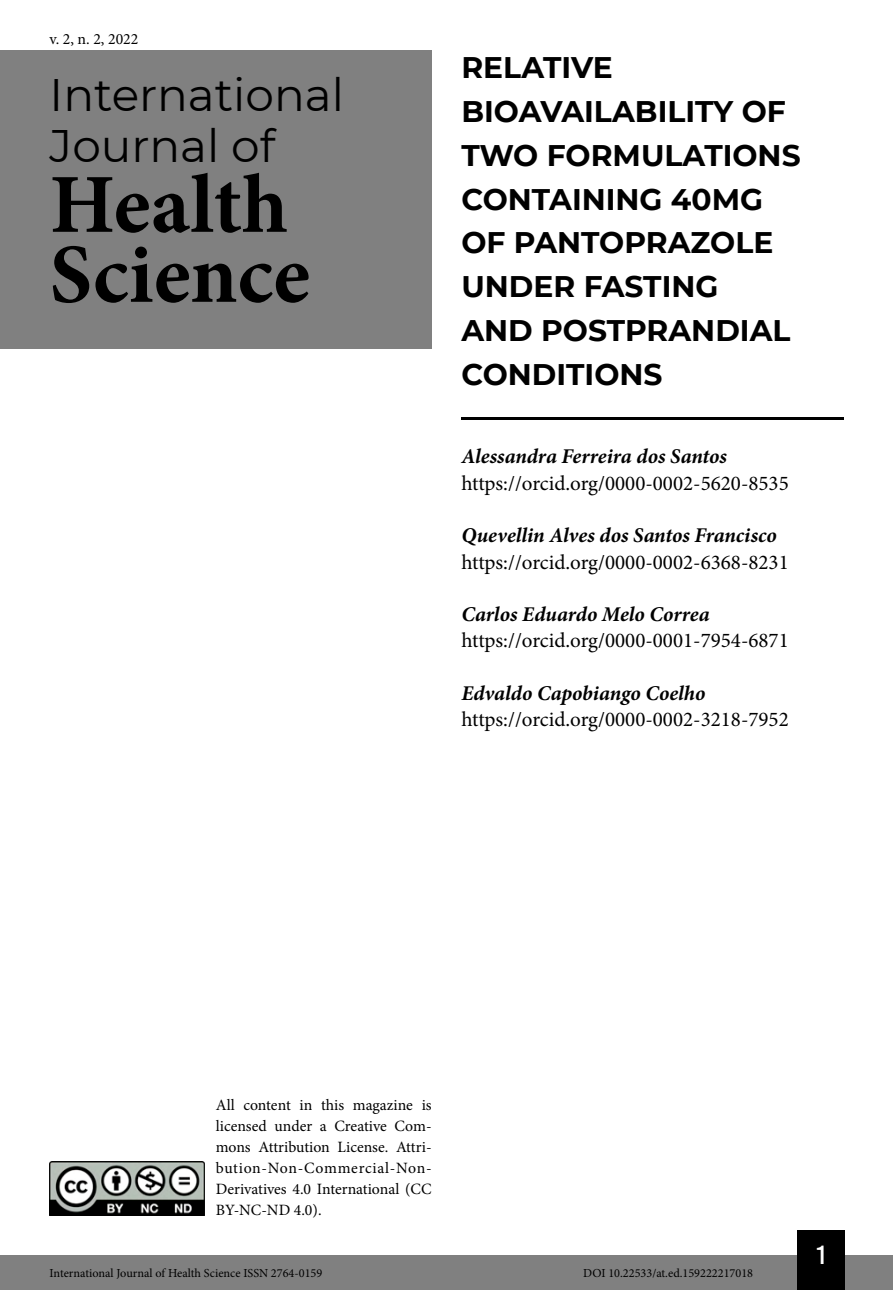
<style>
.page{position:relative;width:893px;height:1290px;background:#fff}
.page>*{position:absolute;margin:0;border:0;box-sizing:border-box;transform-origin:0 0}
.t1{font:700 84px/70px "Minion Pro";color:#000}
.t2{font:45.5px/50.8px "Montserrat";color:#000}
.Título_Artigo{font:700 29.75px/43.8px "Montserrat";color:#000}
.t3{font:26.25px "Bebas Kai";color:#fff}
.Infos_autor{font:21px "Minion Pro";color:#000}
.Autor{font:italic 700 21px "Minion Pro";color:#000}
.t4{font:15.75px/21px "Minion Pro";color:#000;text-align:justify}
.t5{font:12.25px "Minion Pro";color:#000}
</style>
<div class="page">
<div style="left:0;top:1255px;width:893px;height:35px;background:#808080"></div>
<div style="left:797px;top:1230px;width:48px;height:60px;background:#000"></div>
<img style="left:50px;top:1161px;width:154px;height:54px">
<div style="left:0;top:50px;width:432px;height:298px;background:#808080"></div>
<hr style="left:461px;top:417px;width:382px;height:2px;background:#000">
<p class="t4" style="left:50px;top:28px;width:90px">v. 2, n. 2, 2022</p>
<h2 class="t2" style="left:50px;top:68px;width:296px">International<br>Journal of</h2>
<h1 class="t1" style="left:50px;top:169px;width:262px">Health<br>Science</h1>
<p class="Título_Artigo" style="left:461px;top:44px;width:341px">RELATIVE<br>BIOAVAILABILITY OF<br>TWO FORMULATIONS<br>CONTAINING 40MG<br>OF PANTOPRAZOLE<br>UNDER FASTING<br>AND POSTPRANDIAL<br>CONDITIONS</p>
<p class="Autor" style="left:461px;top:442px;width:267px">Alessandra Ferreira dos Santos</p>
<p class="Infos_autor" style="left:461px;top:469px;width:329px">https://orcid.org/0000-0002-5620-8535</p>
<p class="Autor" style="left:461px;top:520px;width:317px">Quevellin Alves dos Santos Francisco</p>
<p class="Infos_autor" style="left:461px;top:548px;width:329px">https://orcid.org/0000-0002-6368-8231</p>
<p class="Autor" style="left:461px;top:599px;width:250px">Carlos Eduardo Melo Correa</p>
<p class="Infos_autor" style="left:461px;top:626px;width:329px">https://orcid.org/0000-0001-7954-6871</p>
<p class="Autor" style="left:461px;top:678px;width:245px">Edvaldo Capobiango Coelho</p>
<p class="Infos_autor" style="left:461px;top:705px;width:329px">https://orcid.org/0000-0002-3218-7952</p>
<p class="t4" style="left:216px;top:1095px;width:217px">All content in this magazine is licensed under a Creative Com&shy;mons Attribution License. Attri&shy;bution-Non-Commercial-Non-Derivatives 4.0 International (CC BY-NC-ND 4.0).</p>
<p class="t5" style="left:50px;top:1265px;width:274px">International Journal of Health Science ISSN 2764-0159</p>
<p class="t5" style="left:583px;top:1265px;width:171px">DOI 10.22533/at.ed.159222217018</p>
<h3 class="t3" style="left:817px;top:1241px;width:10px">1</h3>
</div>
